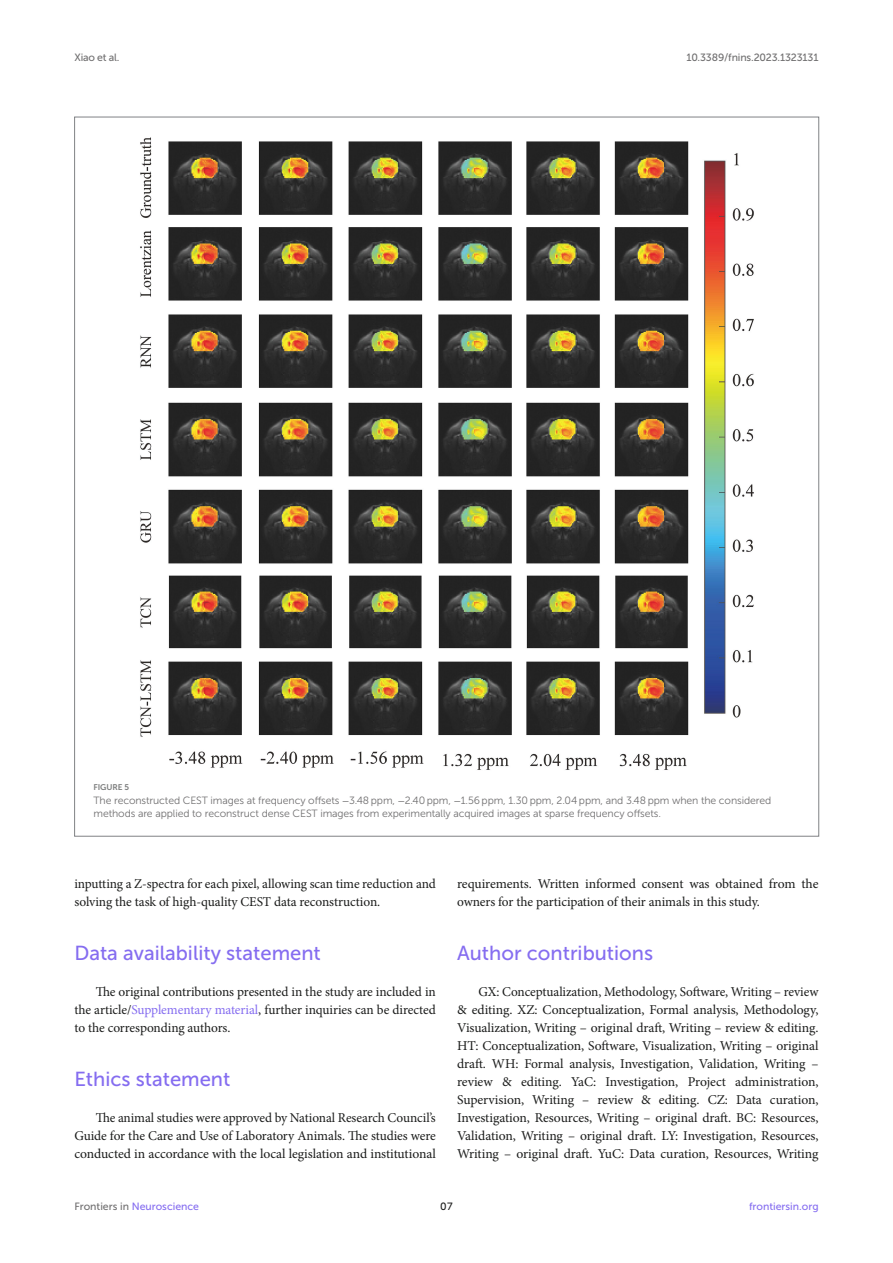
<style>
.page{position:relative;width:893px;height:1263px;background:#fff}
.page>*{position:absolute;margin:0;border:0;box-sizing:border-box;transform-origin:0 0}
.HEAD_1{font:20.25px "Museo Sans 500";color:#856df0}
.TEXT_FLUSH{font:13.5px/18px "Minion Pro";letter-spacing:-.005em;color:#1b1c1b;text-align:justify}
.FIG_LEG{font:10.5px/13.5px "Museo Sans 300";letter-spacing:-.01em;color:#706f70}
.t1{font:10.5px "Museo Sans 500";color:#856df0}
.t2{font:10.5px "Museo Sans 500";letter-spacing:-.015em;color:#706f70}
.t3{font:10.5px "Museo Sans 500";color:#1b1c1b}
.FIG_HD{font:8.25px "Museo Sans 700";letter-spacing:-.01em;color:#7e7f7f}
.s1{font-family:"STIX General"}
.s2{color:#856df0}
.s3{color:#706f70}
</style>
<div class="page">
<img style="left:140px;top:137px;width:614px;height:633px">
<p class="t2" style="left:74px;top:51px;width:47px">Xiao et al.</p>
<p class="t2" style="left:686px;top:51px;width:134px">10.3389/fnins.2023.1323131</p>
<p class="FIG_HD" style="left:94px;top:783px;width:37px">FIGURE 5</p>
<p class="FIG_LEG" style="left:94px;top:793px;width:679px">The reconstructed CEST images at frequency offsets <span class="s1">−</span>3.48 ppm, <span class="s1">−</span>2.40 ppm, <span class="s1">−</span>1.56 ppm, 1.30 ppm, 2.04 ppm, and 3.48 ppm when the considered methods are applied to reconstruct dense CEST images from experimentally acquired images at sparse frequency offsets.</p>
<p class="TEXT_FLUSH" style="left:74px;top:875px;width:363px">inputting a Z-spectra for each pixel, allowing scan time reduction and solving the task of high-quality CEST data reconstruction.</p>
<p class="HEAD_1" style="left:74px;top:942px;width:248px">Data availability statement</p>
<p class="TEXT_FLUSH" style="left:74px;top:983px;width:363px;text-indent:21px">The original contributions presented in the study are included in the article/<span class="s2">Supplementary material</span>, further inquiries can be directed to the corresponding authors.</p>
<p class="HEAD_1" style="left:74px;top:1068px;width:158px">Ethics statement</p>
<p class="TEXT_FLUSH" style="left:74px;top:1109px;width:363px;text-indent:21px">The animal studies were approved by National Research Council’s Guide for the Care and Use of Laboratory Animals. The studies were conducted in accordance with the local legislation and institutional</p>
<p class="TEXT_FLUSH" style="left:457px;top:875px;width:363px">requirements. Written informed consent was obtained from the owners for the participation of their animals in this study.</p>
<p class="HEAD_1" style="left:457px;top:942px;width:197px">Author contributions</p>
<p class="TEXT_FLUSH" style="left:457px;top:983px;width:363px;text-indent:21px">GX: Conceptualization, Methodology, Software, Writing – review &amp; editing. XZ: Conceptualization, Formal analysis, Methodology, Visualization, Writing – original draft, Writing – review &amp; editing.<br>HT: Conceptualization, Software, Visualization, Writing – original draft. WH: Formal analysis, Investigation, Validation, Writing – review &amp; editing. YaC: Investigation, Project administration, Supervision, Writing – review &amp; editing. CZ: Data curation, Investigation, Resources, Writing – original draft. BC: Resources, Validation, Writing – original draft. LY: Investigation, Resources, Writing – original draft. YuC: Data curation, Resources, Writing</p>
<p class="t1" style="left:74px;top:1200px;width:126px"><span class="s3">Frontiers in</span> Neuroscience</p>
<p class="t3" style="left:440px;top:1200px;width:14px">07</p>
<p class="t1" style="left:749px;top:1200px;width:71px">frontiersin.org</p>
</div>
